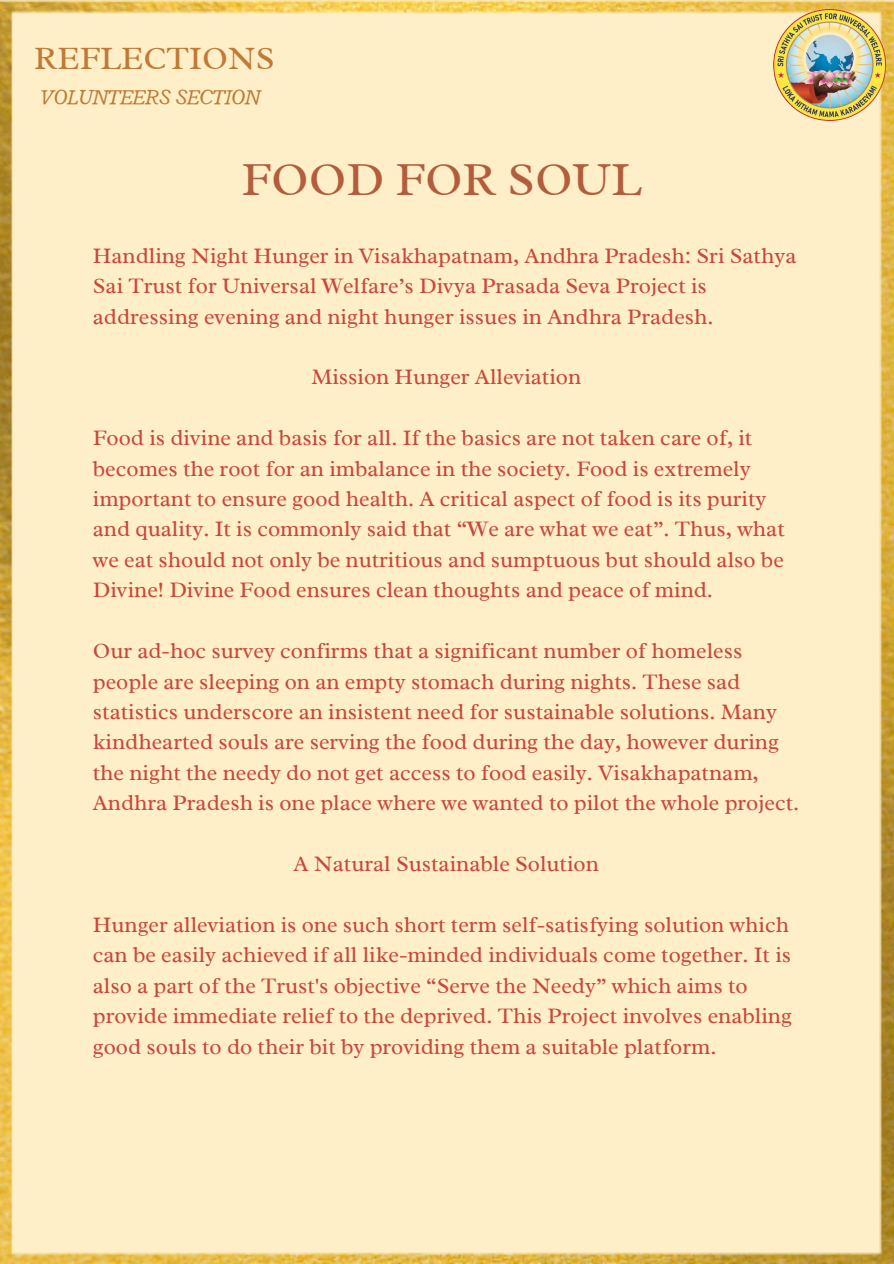
<style>
.page{position:relative;width:894px;height:1264px;background:#fff}
.page>*{position:absolute;margin:0;border:0;box-sizing:border-box;transform-origin:0 0}
.t1{font:48px "Radley";color:#b25d3e}
.t2{font:33px "Radley";color:#c07a35}
.t3{font:italic 22.5px "Radley";color:#c07a35}
.t4{font:22.35px/30.5px "Radley";color:#c8483c}
</style>
<div class="page">
<div style="left:0;top:0;width:893px;height:1263px;background:#feefc8"></div>
<img style="left:773px;top:9px;width:111px;height:112px">
<h2 class="t2" style="left:34px;top:37px;width:242px">REFLECTIONS</h2>
<p class="t3" style="left:41px;top:82px;width:221px">VOLUNTEERS SECTION</p>
<h1 class="t1" style="left:241px;top:149px;width:401px">FOOD FOR SOUL</h1>
<p class="t4" style="left:93px;top:240px;width:705px">Handling Night Hunger in Visakhapatnam, Andhra Pradesh: Sri Sathya<br>Sai Trust for Universal Welfare’s Divya Prasada Seva Project is addressing evening and night hunger issues in Andhra Pradesh.</p>
<p class="t4" style="left:311px;top:362px;width:271px">Mission Hunger Alleviation</p>
<p class="t4" style="left:93px;top:422px;width:693px">Food is divine and basis for all. If the basics are not taken care of, it becomes the root for an imbalance in the society. Food is extremely important to ensure good health. A critical aspect of food is its purity and quality. It is commonly said that “We are what we eat”. Thus, what we eat should not only be nutritious and sumptuous but should also be Divine! Divine Food ensures clean thoughts and peace of mind.</p>
<p class="t4" style="left:93px;top:635px;width:707px">Our ad-hoc survey confirms that a significant number of homeless people are sleeping on an empty stomach during nights. These sad statistics underscore an insistent need for sustainable solutions. Many kindhearted souls are serving the food during the day, however during the night the needy do not get access to food easily. Visakhapatnam, Andhra Pradesh is one place where we wanted to pilot the whole project.</p>
<p class="t4" style="left:293px;top:848px;width:307px">A Natural Sustainable Solution</p>
<p class="t4" style="left:93px;top:909px;width:700px">Hunger alleviation is one such short term self-satisfying solution which can be easily achieved if all like-minded individuals come together. It is also a part of the Trust's objective “Serve the Needy” which aims to provide immediate relief to the deprived. This Project involves enabling good souls to do their bit by providing them a suitable platform.</p>
</div>
